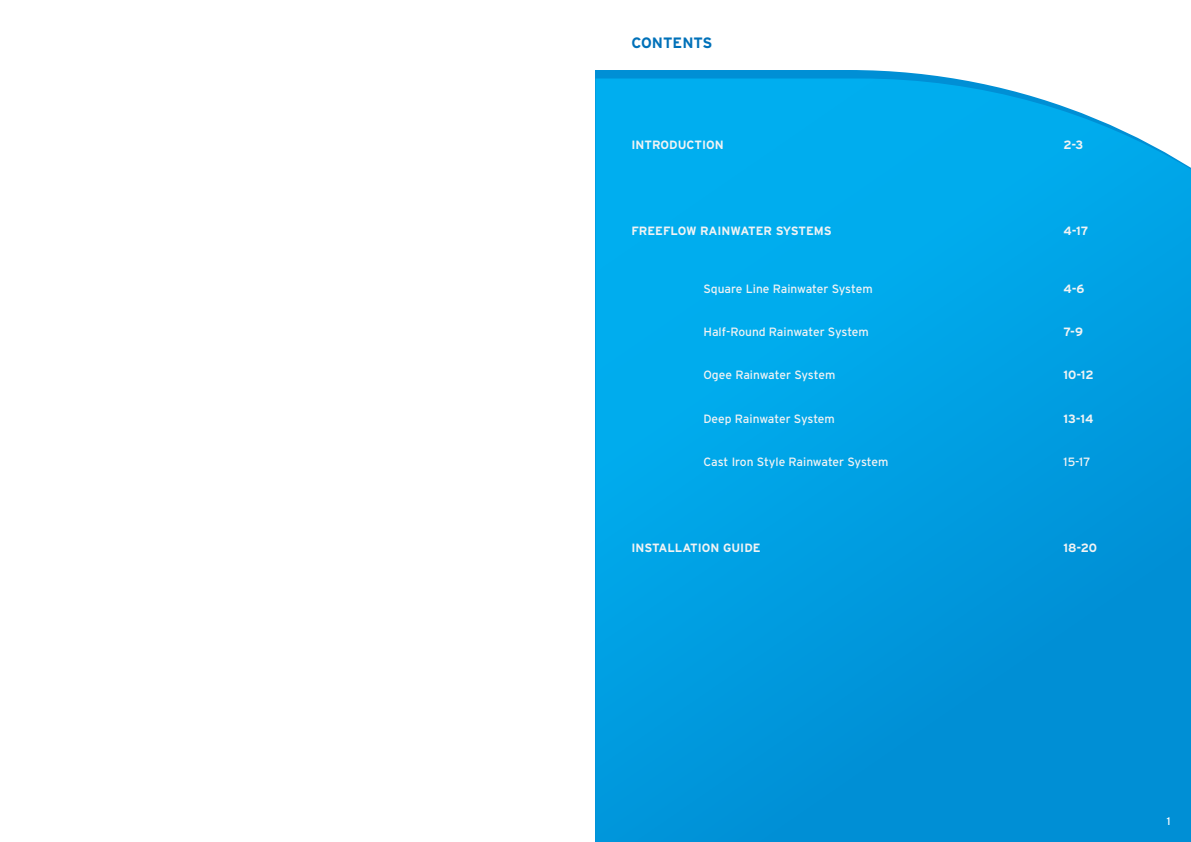
<style>
.page{position:relative;width:1191px;height:842px;background:#fff}
.page>*{position:absolute;margin:0;border:0;box-sizing:border-box;transform-origin:0 0}
.t1{font:700 15px "Interstate";color:#0071b9}
.t2{font:12px "Interstate";color:#f1f3f4}
.t3{font:700 12px "Interstate";color:#f1f3f4}
.t4{font:11px "Interstate";color:#fff}
</style>
<div class="page">
<svg style="left:595px;top:79px;width:596px;height:763px;background:#04a1e3"></svg>
<p class="t1" style="left:631px;top:34px;width:83px">CONTENTS</p>
<p class="t3" style="left:631px;top:138px;width:94px">INTRODUCTION</p>
<p class="t3" style="left:1063px;top:138px;width:21px">2-3</p>
<p class="t3" style="left:631px;top:224px;width:202px">FREEFLOW RAINWATER SYSTEMS</p>
<p class="t3" style="left:1063px;top:224px;width:26px">4-17</p>
<p class="t2" style="left:703px;top:282px;width:171px">Square Line Rainwater System</p>
<p class="t3" style="left:1063px;top:282px;width:22px">4-6</p>
<p class="t2" style="left:703px;top:325px;width:167px">Half-Round Rainwater System</p>
<p class="t3" style="left:1063px;top:325px;width:21px">7-9</p>
<p class="t2" style="left:703px;top:368px;width:133px">Ogee Rainwater System</p>
<p class="t3" style="left:1063px;top:368px;width:32px">10-12</p>
<p class="t2" style="left:703px;top:412px;width:133px">Deep Rainwater System</p>
<p class="t3" style="left:1063px;top:412px;width:31px">13-14</p>
<p class="t2" style="left:703px;top:455px;width:187px">Cast Iron Style Rainwater System</p>
<p class="t2" style="left:1063px;top:455px;width:28px">15-17</p>
<p class="t3" style="left:631px;top:541px;width:131px">INSTALLATION GUIDE</p>
<p class="t3" style="left:1063px;top:541px;width:35px">18-20</p>
<p class="t4" style="left:1166px;top:815px;width:5px">1</p>
</div>
